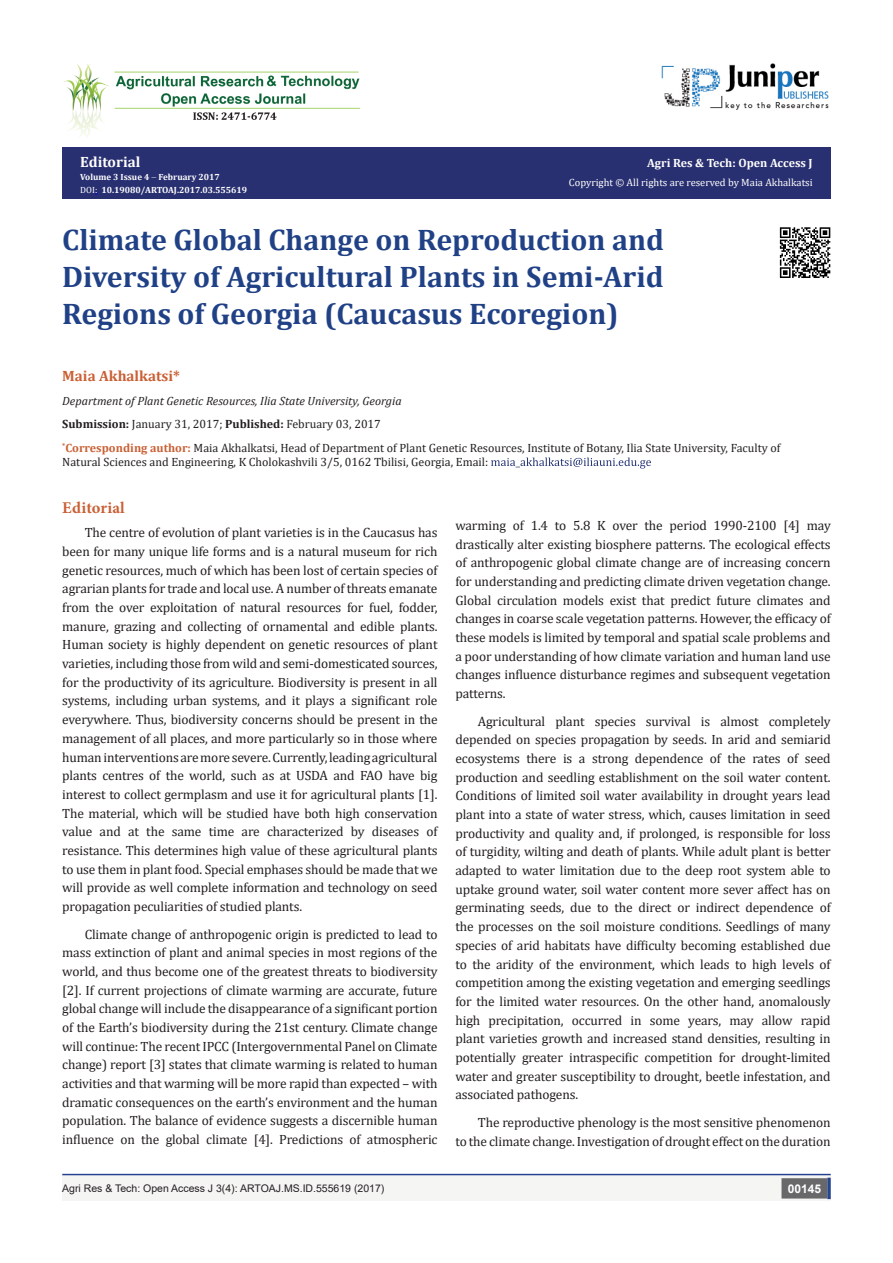
<style>
.page{position:relative;width:893px;height:1263px;background:#fff}
.page>*{position:absolute;margin:0;border:0;box-sizing:border-box;transform-origin:0 0}
.t1{font:700 29.85px "Cambria";color:#204186}
.t2{font:700 16.5px "Minion Pro";letter-spacing:.01em;color:#ca6035}
.t3{font:700 15px "Cambria";color:#ca6035}
.t4{font:700 15px "Cambria";color:#fffefc}
.t5{font:13.5px/18.8px "Cambria";letter-spacing:-.01em;color:#231f20;text-align:justify}
.t6{font:12px/14.4px "Cambria";color:#231f20}
.t7{font:italic 12px "Cambria";color:#231f20}
.t8{font:700 12px "Cambria";color:#fffefc}
.t9{font:700 12px "Arial";color:#fff}
.t10{font:10.5px "Arial";color:#231f20}
.t11{font:10.5px "Cambria";color:#fffefc}
.t12{font:700 9px "Cambria";color:#fff}
.t13{font:700 9px "Cambria";color:#fffefc}
.s1{font-weight:400}
.s2{font-weight:700}
.s3{font-weight:700;color:#ca6035}
</style>
<div class="page">
<svg style="left:491px;top:458px;width:160px;height:11px"></svg>
<hr style="left:62px;top:1174px;width:769px;height:1px;background:#253f8e">
<div style="left:62px;top:1176px;width:441px;height:25px;background:#f5f5f4"></div>
<div style="left:503px;top:1176px;width:328px;height:25px;background:#f5f5f4"></div>
<div style="left:782px;top:1179px;width:45px;height:19px;background:#68676a"></div>
<div style="left:781px;top:1178px;width:46px;height:20px;border:2px solid #68676a"></div>
<svg style="left:827px;top:1178px;width:4px;height:21px"></svg>
<img style="left:661px;top:63px;width:168px;height:47px">
<img style="left:64px;top:64px;width:296px;height:73px">
<div style="left:62px;top:147px;width:769px;height:52px;background:#283072"></div>
<img style="left:779px;top:227px;width:52px;height:51px">
<p class="t4" style="left:80px;top:152px;width:62px">Editorial</p>
<p class="t13" style="left:80px;top:170px;width:141px">Volume 3 Issue 4 February 2017</p>
<p class="t12" style="left:80px;top:184px;width:168px"><span class="s1">DOI:</span> 10.19080/ARTOAJ.2017.03.555619</p>
<p class="t8" style="left:647px;top:155px;width:167px">Agri Res &amp; Tech: Open Access J</p>
<p class="t11" style="left:569px;top:176px;width:245px">Copyright © All rights are reserved by Maia Akhalkatsi</p>
<p class="t1" style="left:62px;top:218px;width:603px">Climate Global Change on Reproduction and</p>
<p class="t1" style="left:62px;top:256px;width:603px">Diversity of Agricultural Plants in Semi-Arid</p>
<p class="t1" style="left:62px;top:293px;width:558px">Regions of Georgia (Caucasus Ecoregion)</p>
<p class="t3" style="left:62px;top:366px;width:119px">Maia Akhalkatsi*</p>
<p class="t7" style="left:62px;top:392px;width:341px">Department of Plant Genetic Resources, Ilia State University, Georgia</p>
<p class="t6" style="left:62px;top:417px;width:320px"><span class="s2">Submission:</span> January 31, 2017; <span class="s2">Published:</span> February 03, 2017</p>
<p class="t6" style="left:62px;top:440px;width:720px"><sup>*</sup><span class="s3">Corresponding author:</span> Maia Akhalkatsi, Head of Department of Plant Genetic Resources, Institute of Botany, Ilia State University, Faculty of<br>Natural Sciences and Engineering, K Cholokashvili 3/5, 0162 Tbilisi, Georgia, Email:</p>
<p class="t2" style="left:62px;top:496px;width:64px">Editorial</p>
<p class="t5" style="left:62px;top:523px;width:377px;text-indent:22px">The centre of evolution of plant varieties is in the Caucasus has been for many unique life forms and is a natural museum for rich genetic resources, much of which has been lost of certain species of agrarian plants for trade and local use. A number of threats emanate from the over exploitation of natural resources for fuel, fodder, manure, grazing and collecting of ornamental and edible plants.<br>Human society is highly dependent on genetic resources of plant varieties, including those from wild and semi-domesticated sources, for the productivity of its agriculture. Biodiversity is present in all systems, including urban systems, and it plays a significant role everywhere. Thus, biodiversity concerns should be present in the management of all places, and more particularly so in those where human interventions are more severe. Currently, leading agricultural plants centres of the world, such as at USDA and FAO have big interest to collect germplasm and use it for agricultural plants [1].<br>The material, which will be studied have both high conservation value and at the same time are characterized by diseases of resistance. This determines high value of these agricultural plants to use them in plant food. Special emphases should be made that we will provide as well complete information and technology on seed propagation peculiarities of studied plants.</p>
<p class="t5" style="left:62px;top:924px;width:377px;text-indent:22px">Climate change of anthropogenic origin is predicted to lead to mass extinction of plant and animal species in most regions of the world, and thus become one of the greatest threats to biodiversity [2]. If current projections of climate warming are accurate, future global change will include the disappearance of a significant portion of the Earth’s biodiversity during the 21st century. Climate change will continue: The recent IPCC (Intergovernmental Panel on Climate change) report [3] states that climate warming is related to human activities and that warming will be more rapid than expected – with dramatic consequences on the earth’s environment and the human population. The balance of evidence suggests a discernible human influence on the global climate [4]. Predictions of atmospheric</p>
<p class="t5" style="left:455px;top:516px;width:377px">warming of 1.4 to 5.8 K over the period 1990-2100 [4] may drastically alter existing biosphere patterns. The ecological effects of anthropogenic global climate change are of increasing concern for understanding and predicting climate driven vegetation change.<br>Global circulation models exist that predict future climates and changes in coarse scale vegetation patterns. However, the efficacy of these models is limited by temporal and spatial scale problems and a poor understanding of how climate variation and human land use changes influence disturbance regimes and subsequent vegetation patterns.</p>
<p class="t5" style="left:455px;top:712px;width:377px;text-indent:22px">Agricultural plant species survival is almost completely depended on species propagation by seeds. In arid and semiarid ecosystems there is a strong dependence of the rates of seed production and seedling establishment on the soil water content.<br>Conditions of limited soil water availability in drought years lead plant into a state of water stress, which, causes limitation in seed productivity and quality and, if prolonged, is responsible for loss of turgidity, wilting and death of plants. While adult plant is better adapted to water limitation due to the deep root system able to uptake ground water, soil water content more sever affect has on germinating seeds, due to the direct or indirect dependence of the processes on the soil moisture conditions. Seedlings of many species of arid habitats have difficulty becoming established due to the aridity of the environment, which leads to high levels of competition among the existing vegetation and emerging seedlings for the limited water resources. On the other hand, anomalously high precipitation, occurred in some years, may allow rapid plant varieties growth and increased stand densities, resulting in potentially greater intraspecific competition for drought-limited water and greater susceptibility to drought, beetle infestation, and associated pathogens.</p>
<p class="t5" style="left:455px;top:1113px;width:377px;text-align:right">The reproductive phenology is the most sensitive phenomenon<br>to the climate change. Investigation of drought effect on the duration</p>
<p class="t10" style="left:62px;top:1181px;width:324px">Agri Res &amp; Tech: Open Access J 3(4): ARTOAJ.MS.ID.555619 (2017)</p>
<p class="t9" style="left:788px;top:1180px;width:35px">00145</p>
</div>
